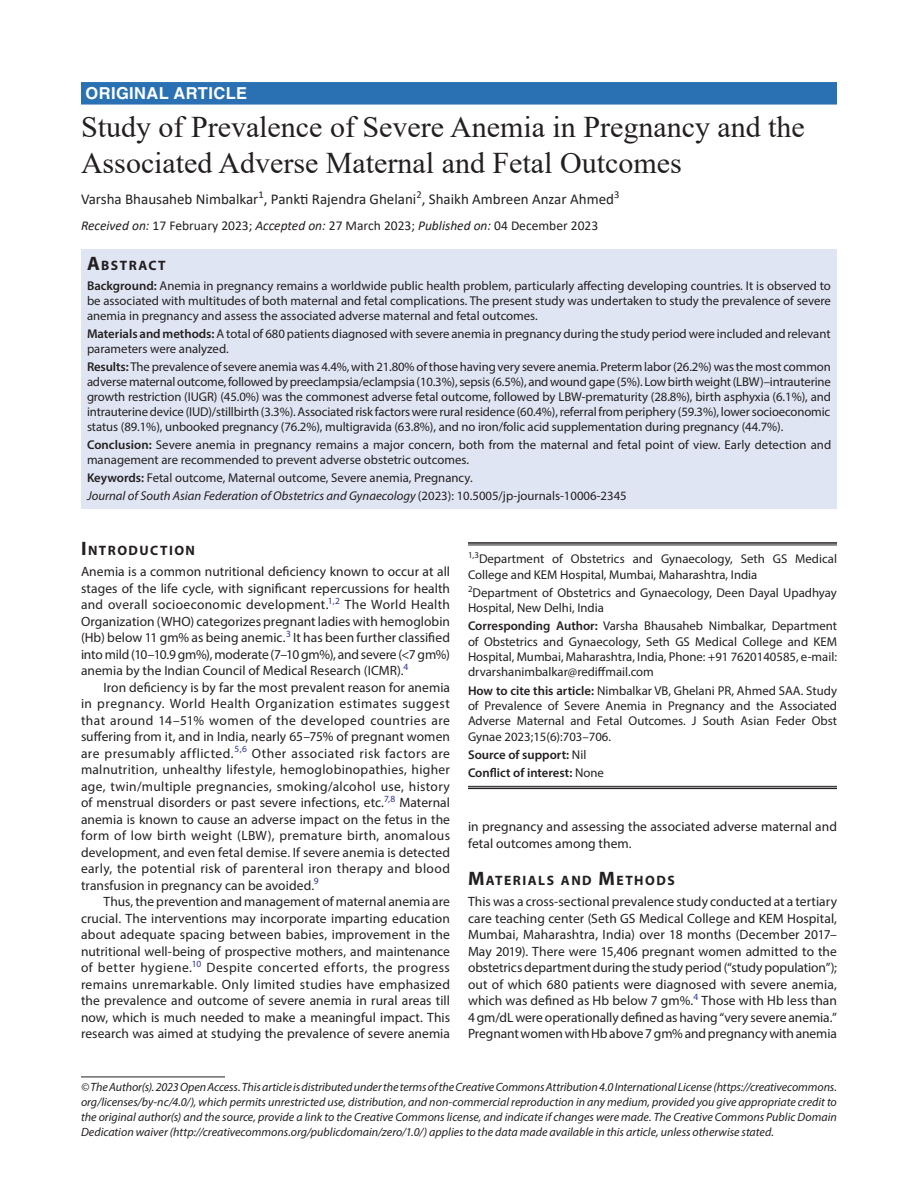
<style>
.page{position:relative;width:918px;height:1188px;background:#fff}
.page>*{position:absolute;margin:0;border:0;box-sizing:border-box;transform-origin:0 0}
.t1{font:30px/36px "Times New Roman";color:#231f20}
.ArticleType{font:700 16.5px "Helvetica LT Std";letter-spacing:.025em;color:#fff}
.AuthorName{font:15px "Calibri";color:#231f20}
.Head-1{font:700 13.65px "Myriad Pro";letter-spacing:.105em;color:#231f20}
.AbstractTitle{font:700 13.65px "Myriad Pro";letter-spacing:.105em;color:#231f20}
.Para-Indent{font:13.5px/16.5px "Myriad Pro";letter-spacing:.005em;color:#231f20;text-align:justify}
.Para-NoIndent{font:13.5px/16.5px "Myriad Pro";letter-spacing:-.005em;color:#231f20;text-align:justify}
.PAS_History{font:13.5px "Calibri";color:#231f20}
.Abstract-Para-first{font:12.75px/15px "Myriad Pro";color:#231f20;text-align:justify}
.Corresponding_Author{font:12.75px/15.3px "Myriad Pro";color:#231f20;text-align:justify}
.How_to_Cite{font:12.75px/15.3px "Myriad Pro";color:#231f20;text-align:justify}
.Affiliation-first{font:12.75px/15.3px "Myriad Pro";color:#231f20}
.JT_DOI{font:italic 12.75px "Myriad Pro";color:#231f20}
.Affiliation{font:12.75px/15.3px "Myriad Pro";color:#231f20}
.Keywords{font:12.75px "Myriad Pro";color:#231f20}
.COI{font:600 12.75px "Myriad Pro";color:#231f20}
.Source{font:600 12.75px "Myriad Pro";color:#231f20}
.FootNote{font:italic 12px/15px "Myriad Pro";color:#231f20;text-align:justify}
.s1{font-style:italic}
.s2{font-size:19.5px}
.s3{font-weight:600}
.s4{font-style:normal}
.s5{font-weight:400}
</style>
<div class="page">
<div style="left:81px;top:82px;width:756px;height:23px;background:#2971b2"></div>
<div style="left:81px;top:250px;width:756px;height:25px;background:#dfe5f2"></div>
<div style="left:81px;top:274px;width:756px;height:55px;background:#dfe5f2"></div>
<div style="left:81px;top:322px;width:756px;height:40px;background:#dfe5f2"></div>
<div style="left:81px;top:355px;width:756px;height:85px;background:#dfe5f2"></div>
<div style="left:81px;top:433px;width:756px;height:40px;background:#dfe5f2"></div>
<div style="left:81px;top:466px;width:756px;height:25px;background:#dfe5f2"></div>
<div style="left:81px;top:484px;width:756px;height:25px;background:#dfe5f2"></div>
<hr style="left:81px;top:1077px;width:144px;height:1px;background:#231f20">
<hr style="left:468px;top:542px;width:369px;height:2px;background:#231f20">
<hr style="left:468px;top:545px;width:369px;height:1px;background:#231f20">
<hr style="left:468px;top:786px;width:369px;height:1px;background:#231f20">
<hr style="left:468px;top:788px;width:369px;height:1px;background:#231f20">
<p class="ArticleType" style="left:86px;top:83px;width:163px">ORIGINAL ARTICLE</p>
<p class="t1" style="left:81px;top:108px;width:725px">Study of Prevalence of Severe Anemia in Pregnancy and the<br>Associated Adverse Maternal and Fetal Outcomes</p>
<p class="AuthorName" style="left:81px;top:189px;width:540px">Varsha Bhausaheb Nimbalkar<sup>1</sup>, Pankti Rajendra Ghelani<sup>2</sup>, Shaikh Ambreen Anzar Ahmed<sup>3</sup></p>
<p class="PAS_History" style="left:81px;top:216px;width:519px"><span class="s1">Received on:</span> 17 February 2023; <span class="s1">Accepted on:</span> 27 March 2023; <span class="s1">Published on:</span> 04 December 2023</p>
<p class="AbstractTitle" style="left:87px;top:257px;width:80px"><span class="s2">A</span>BSTRACT</p>
<p class="Abstract-Para-first" style="left:87px;top:278px;width:746px"><span class="s3">Background:</span> Anemia in pregnancy remains a worldwide public health problem, particularly affecting developing countries. It is observed to be associated with multitudes of both maternal and fetal complications. The present study was undertaken to study the prevalence of severe anemia in pregnancy and assess the associated adverse maternal and fetal outcomes.</p>
<p class="Abstract-Para-first" style="left:87px;top:326px;width:745px"><span class="s3">Materials and methods:</span> A total of 680 patients diagnosed with severe anemia in pregnancy during the study period were included and relevant parameters were analyzed.</p>
<p class="Abstract-Para-first" style="left:87px;top:359px;width:745px"><span class="s3">Results:</span> The prevalence of severe anemia was 4.4%, with 21.80% of those having very severe anemia. Preterm labor (26.2%) was the most common adverse maternal outcome, followed by preeclampsia/eclampsia (10.3%), sepsis (6.5%), and wound gape (5%). Low birth weight (LBW)–intrauterine growth restriction (IUGR) (45.0%) was the commonest adverse fetal outcome, followed by LBW-prematurity (28.8%), birth asphyxia (6.1%), and intrauterine device (IUD)/stillbirth (3.3%). Associated risk factors were rural residence (60.4%), referral from periphery (59.3%), lower socioeconomic status (89.1%), unbooked pregnancy (76.2%), multigravida (63.8%), and no iron/folic acid supplementation during pregnancy (44.7%).</p>
<p class="Abstract-Para-first" style="left:87px;top:437px;width:746px"><span class="s3">Conclusion:</span> Severe anemia in pregnancy remains a major concern, both from the maternal and fetal point of view. Early detection and management are recommended to prevent adverse obstetric outcomes.</p>
<p class="Keywords" style="left:87px;top:470px;width:387px"><span class="s3">Keywords:</span> Fetal outcome, Maternal outcome, Severe anemia, Pregnancy.</p>
<p class="JT_DOI" style="left:87px;top:488px;width:541px">Journal of South Asian Federation of Obstetrics and Gynaecology <span class="s4">(2023): 10.5005/jp-journals-10006-2345</span></p>
<p class="Head-1" style="left:81px;top:542px;width:116px"><span class="s2">I</span>NTRODUCTION</p>
<p class="Para-NoIndent" style="left:81px;top:563px;width:371px">Anemia is a common nutritional deficiency known to occur at all stages of the life cycle, with significant repercussions for health and overall socioeconomic development.<sup>1,2</sup> The World Health Organization (WHO) categorizes pregnant ladies with hemoglobin (Hb) below 11 gm% as being anemic.<sup>3</sup> It has been further classified into mild (10–10.9 gm%), moderate (7–10 gm%), and severe (&lt;7 gm%) anemia by the Indian Council of Medical Research (ICMR).<sup>4</sup></p>
<p class="Para-Indent" style="left:81px;top:679px;width:371px;text-indent:22px">Iron deficiency is by far the most prevalent reason for anemia in pregnancy. World Health Organization estimates suggest that around 14–51% women of the developed countries are suffering from it, and in India, nearly 65–75% of pregnant women are presumably afflicted.<sup>5,6</sup> Other associated risk factors are malnutrition, unhealthy lifestyle, hemoglobinopathies, higher age, twin/multiple pregnancies, smoking/alcohol use, history of menstrual disorders or past severe infections, etc.<sup>7,8</sup> Maternal anemia is known to cause an adverse impact on the fetus in the form of low birth weight (LBW), premature birth, anomalous development, and even fetal demise. If severe anemia is detected early, the potential risk of parenteral iron therapy and blood transfusion in pregnancy can be avoided.<sup>9</sup></p>
<p class="Para-Indent" style="left:81px;top:893px;width:371px;text-indent:22px">Thus, the prevention and management of maternal anemia are crucial. The interventions may incorporate imparting education about adequate spacing between babies, improvement in the nutritional well-being of prospective mothers, and maintenance of better hygiene.<sup>10</sup> Despite concerted efforts, the progress remains unremarkable. Only limited studies have emphasized the prevalence and outcome of severe anemia in rural areas till now, which is much needed to make a meaningful impact. This research was aimed at studying the prevalence of severe anemia</p>
<p class="Affiliation-first" style="left:468px;top:551px;width:371px"><sup>1,3</sup>Department of Obstetrics and Gynaecology, Seth GS Medical<br>College and KEM Hospital, Mumbai, Maharashtra, India</p>
<p class="Affiliation" style="left:468px;top:585px;width:370px"><sup>2</sup>Department of Obstetrics and Gynaecology, Deen Dayal Upadhyay<br>Hospital, New Delhi, India</p>
<p class="Corresponding_Author" style="left:468px;top:618px;width:371px"><span class="s3">Corresponding Author:</span> Varsha Bhausaheb Nimbalkar, Department of Obstetrics and Gynaecology, Seth GS Medical College and KEM Hospital, Mumbai, Maharashtra, India, Phone: +91 7620140585, e-mail: drvarshanimbalkar@rediffmail.com</p>
<p class="How_to_Cite" style="left:468px;top:682px;width:371px"><span class="s3">How to cite this article:</span> Nimbalkar VB, Ghelani PR, Ahmed SAA. Study of Prevalence of Severe Anemia in Pregnancy and the Associated Adverse Maternal and Fetal Outcomes. J South Asian Feder Obst Gynae 2023;15(6):703–706.</p>
<p class="Source" style="left:468px;top:746px;width:120px">Source of support: <span class="s5">Nil</span></p>
<p class="COI" style="left:468px;top:765px;width:137px">Conflict of interest: <span class="s5">None</span></p>
<p class="Para-Indent" style="left:468px;top:818px;width:371px">in pregnancy and assessing the associated adverse maternal and fetal outcomes among them.</p>
<p class="Head-1" style="left:468px;top:872px;width:208px"><span class="s2">M</span>ATERIALS AND <span class="s2">M</span>ETHODS</p>
<p class="Para-NoIndent" style="left:468px;top:893px;width:371px">This was a cross-sectional prevalence study conducted at a tertiary care teaching center (Seth GS Medical College and KEM Hospital, Mumbai, Maharashtra, India) over 18 months (December 2017– May 2019). There were 15,406 pregnant women admitted to the obstetrics department during the study period (“study population”); out of which 680 patients were diagnosed with severe anemia, which was defined as Hb below 7 gm%.<sup>4</sup> Those with Hb less than 4 gm/dL were operationally defined as having “very severe anemia.” Pregnant women with Hb above 7 gm% and pregnancy with anemia</p>
<p class="FootNote" style="left:81px;top:1079px;width:758px">© The Author(s). 2023 Open Access. This article is distributed under the terms of the Creative Commons Attribution 4.0 International License (https://creativecommons. org/licenses/by-nc/4.0/), which permits unrestricted use, distribution, and non-commercial reproduction in any medium, provided you give appropriate credit to the original author(s) and the source, provide a link to the Creative Commons license, and indicate if changes were made. The Creative Commons Public Domain Dedication waiver (http://creativecommons.org/publicdomain/zero/1.0/) applies to the data made available in this article, unless otherwise stated.</p>
</div>
